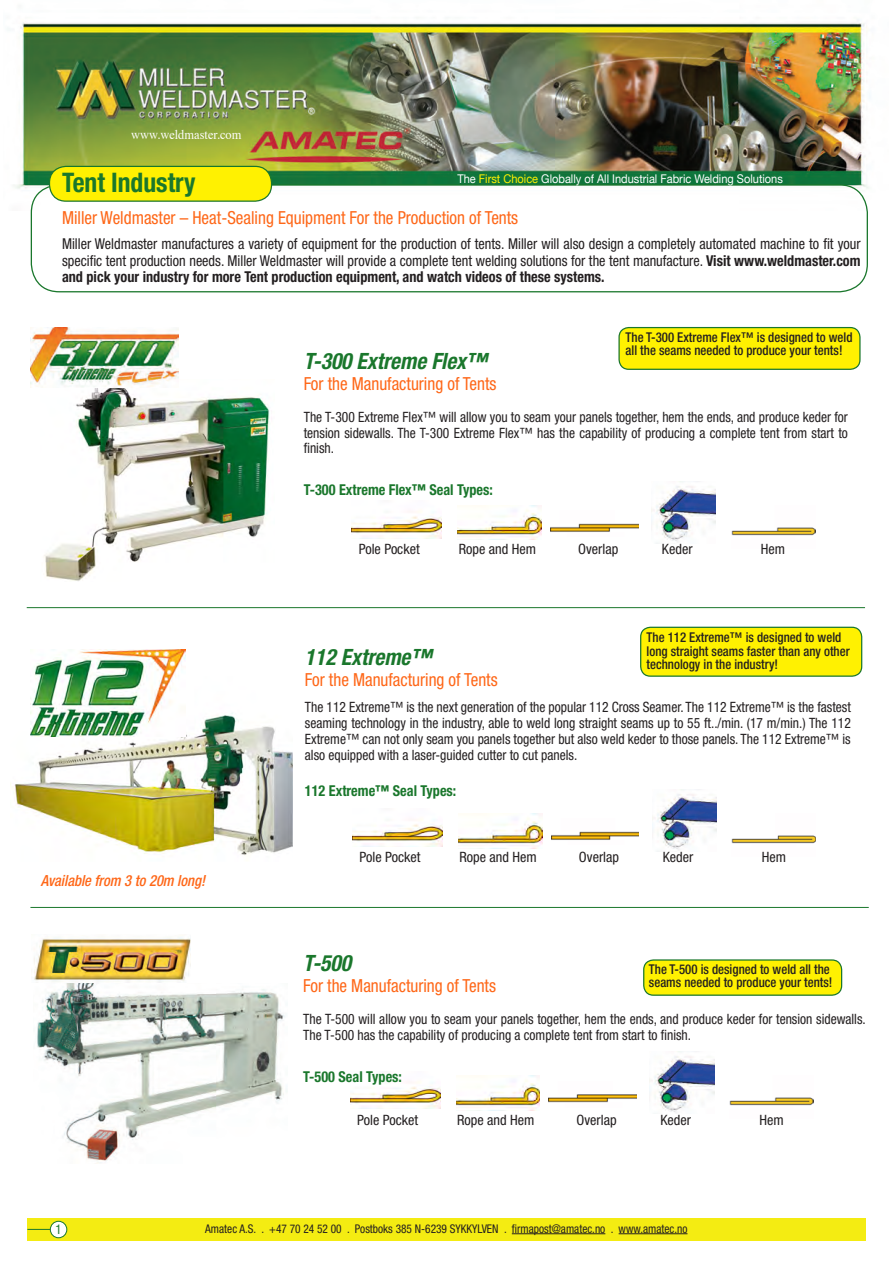
<style>
.page{position:relative;width:893px;height:1263px;background:#fff}
.page>*{position:absolute;margin:0;border:0;box-sizing:border-box;transform-origin:0 0}
.t1{font:700 condensed 27px "Helvetica Neue";color:#1a772c;scale:.95 1}
.t2{font:italic 700 condensed 22.5px "Helvetica Neue";color:#1a772c;scale:.95 1}
.t3{font:condensed 18px "Helvetica Neue";color:#fe6718;scale:.95 1}
.t4{font:italic 500 condensed 15.3px "Helvetica Neue";color:#fe6718;scale:.95 1}
.t5{font:condensed 15px/16.5px "Helvetica Neue";color:#231f20;text-align:justify;scale:.95 1}
.t6{font:700 condensed 15px "Helvetica Neue";color:#1a772c;scale:.95 1}
.t7{font:condensed 14.25px/15.8px "Helvetica Neue";color:#231f20;text-align:justify;scale:.95 1}
.t8{font:condensed 14.25px "Helvetica Neue";color:#231f20}
.t9{font:500 condensed 13.5px/13.5px "Helvetica Neue";color:#231f20;scale:.95 1}
.t10{font:13.5px "Times";color:#fff;scale:.92 1}
.t11{font:condensed 13.5px "Helvetica Neue";color:#1a772c;scale:.95 1}
.t12{font:condensed 12px "Helvetica Neue";color:#231f20;scale:.95 1}
.t13{font:12px "Helvetica Neue";color:#fff;scale:.92 1}
.s1{color:#fff101}
.s2{font-weight:700}
</style>
<div class="page">
<img style="left:14px;top:19px;width:856px;height:191px">
<div style="left:27px;top:1218px;width:839px;height:23px;background:#f4ec12"></div>
<hr style="left:27px;top:607px;width:838px;height:1px;background:#1a772c">
<div style="left:31px;top:184px;width:837px;height:108px;border:1px solid #1a772c;border-radius:28px"></div>
<div style="left:50px;top:166px;width:221px;height:35px;background:#fff101;border-radius:16px"></div>
<div style="left:49px;top:166px;width:223px;height:36px;border:1px solid #1a772c;border-radius:16px"></div>
<img style="left:37px;top:983px;width:248px;height:180px">
<img style="left:10px;top:713px;width:282px;height:143px">
<hr style="left:27px;top:1229px;width:31px;height:1px;background:#1a772c">
<div style="left:50px;top:1221px;width:17px;height:17px;background:#fff;border-radius:50%"></div>
<div style="left:50px;top:1221px;width:17px;height:17px;border:1px solid #1a772c;border-radius:50%"></div>
<img style="left:34px;top:937px;width:156px;height:45px">
<img style="left:30px;top:650px;width:155px;height:87px">
<hr style="left:30px;top:907px;width:839px;height:1px;background:#1a772c">
<div style="left:641px;top:627px;width:221px;height:49px;background:#fff101;border-radius:10px"></div>
<div style="left:640px;top:627px;width:222px;height:50px;border:1px solid #1a772c;border-radius:10px"></div>
<img style="left:550px;top:523px;width:88px;height:9px">
<img style="left:549px;top:1094px;width:88px;height:9px">
<img style="left:551px;top:831px;width:88px;height:9px">
<img style="left:731px;top:527px;width:84px;height:9px">
<img style="left:730px;top:1097px;width:83px;height:9px">
<img style="left:732px;top:835px;width:84px;height:9px">
<img style="left:651px;top:481px;width:65px;height:61px">
<img style="left:650px;top:1051px;width:64px;height:62px">
<img style="left:652px;top:789px;width:64px;height:61px">
<div style="left:644px;top:960px;width:198px;height:35px;background:#fff101;border-radius:10px"></div>
<div style="left:643px;top:959px;width:199px;height:37px;border:1px solid #1a772c;border-radius:10px"></div>
<img style="left:44px;top:388px;width:226px;height:193px">
<img style="left:31px;top:328px;width:148px;height:60px">
<div style="left:619px;top:328px;width:241px;height:41px;background:#fff101;border-radius:10px"></div>
<div style="left:618px;top:327px;width:243px;height:43px;border:1px solid #1a772c;border-radius:10px"></div>
<img style="left:352px;top:511px;width:90px;height:27px">
<img style="left:350px;top:1082px;width:90px;height:27px">
<img style="left:353px;top:819px;width:90px;height:27px">
<img style="left:458px;top:505px;width:83px;height:35px">
<img style="left:456px;top:1076px;width:84px;height:34px">
<img style="left:458px;top:813px;width:84px;height:35px">
<hr style="left:512px;top:1233px;width:93px;height:1px;background:#231f20">
<hr style="left:619px;top:1233px;width:68px;height:1px;background:#231f20">
<p class="t10" style="left:131px;top:122px;width:121px">www.weldmaster.com</p>
<h1 class="t1" style="left:62px;top:166px;width:142px">Tent Industry</h1>
<p class="t13" style="left:457px;top:171px;width:355px">The <span class="s1">First Choice</span> Globally of All Industrial Fabric Welding Solutions</p>
<p class="t3" style="left:62px;top:207px;width:482px">Miller Weldmaster – Heat-Sealing Equipment For the Production of Tents</p>
<p class="t5" style="left:62px;top:235px;width:842px">Miller Weldmaster manufactures a variety of equipment for the production of tents. Miller will also design a completely automated machine to fit your specific tent production needs. Miller Weldmaster will provide a complete tent welding solutions for the tent manufacture. <span class="s2">Visit www.weldmaster.com and pick your industry for more Tent production equipment, and watch videos of these systems.</span></p>
<p class="t9" style="left:626px;top:330px;width:240px">The T-300 Extreme Flex™ is designed to weld all the seams needed to produce your tents!</p>
<h2 class="t2" style="left:304px;top:348px;width:195px">T-300 Extreme Flex™</h2>
<p class="t3" style="left:304px;top:374px;width:204px">For the Manufacturing of Tents</p>
<p class="t7" style="left:304px;top:409px;width:574px">The T-300 Extreme Flex™ will allow you to seam your panels together, hem the ends, and produce keder for tension sidewalls. The T-300 Extreme Flex™ has the capability of producing a complete tent from start to finish.</p>
<p class="t6" style="left:304px;top:481px;width:201px">T-300 Extreme Flex™ Seal Types:</p>
<p class="t8" style="left:359px;top:541px;width:62px">Pole Pocket</p>
<p class="t8" style="left:459px;top:541px;width:79px">Rope and Hem</p>
<p class="t8" style="left:578px;top:541px;width:42px">Overlap</p>
<p class="t8" style="left:662px;top:541px;width:32px">Keder</p>
<p class="t8" style="left:761px;top:541px;width:26px">Hem</p>
<p class="t9" style="left:647px;top:631px;width:215px">The 112 Extreme™ is designed to weld long straight seams faster than any other technology in the industry!</p>
<h2 class="t2" style="left:305px;top:643px;width:135px">112 Extreme™</h2>
<p class="t3" style="left:305px;top:669px;width:204px">For the Manufacturing of Tents</p>
<p class="t7" style="left:305px;top:699px;width:576px">The 112 Extreme™ is the next generation of the popular 112 Cross Seamer. The 112 Extreme™ is the fastest seaming technology in the industry, able to weld long straight seams up to 55 ft../min. (17 m/min.) The 112<br>Extreme™ can not only seam you panels together but also weld keder to those panels. The 112 Extreme™ is also equipped with a laser-guided cutter to cut panels.</p>
<p class="t6" style="left:305px;top:782px;width:161px">112 Extreme™ Seal Types:</p>
<p class="t4" style="left:41px;top:872px;width:175px">Available from 3 to 20m long!</p>
<p class="t8" style="left:360px;top:849px;width:62px">Pole Pocket</p>
<p class="t8" style="left:459px;top:849px;width:79px">Rope and Hem</p>
<p class="t8" style="left:579px;top:849px;width:42px">Overlap</p>
<p class="t8" style="left:663px;top:849px;width:32px">Keder</p>
<p class="t8" style="left:762px;top:849px;width:26px">Hem</p>
<h2 class="t2" style="left:303px;top:950px;width:52px">T-500</h2>
<p class="t3" style="left:303px;top:975px;width:204px">For the Manufacturing of Tents</p>
<p class="t7" style="left:303px;top:1011px;width:594px">The T-500 will allow you to seam your panels together, hem the ends, and produce keder for tension sidewalls.<br>The T-500 has the capability of producing a complete tent from start to finish.</p>
<p class="t6" style="left:303px;top:1067px;width:106px">T-500 Seal Types:</p>
<p class="t9" style="left:649px;top:962px;width:195px">The T-500 is designed to weld all the seams needed to produce your tents!</p>
<p class="t8" style="left:357px;top:1111px;width:62px">Pole Pocket</p>
<p class="t8" style="left:457px;top:1111px;width:79px">Rope and Hem</p>
<p class="t8" style="left:577px;top:1111px;width:42px">Overlap</p>
<p class="t8" style="left:660px;top:1111px;width:32px">Keder</p>
<p class="t8" style="left:759px;top:1111px;width:26px">Hem</p>
<p class="t11" style="left:56px;top:1221px;width:8px">1</p>
<p class="t12" style="left:205px;top:1221px;width:509px">Amatec A.S. . +47 70 24 52 00 . Postboks 385 N-6239 SYKKYLVEN . firmapost@amatec.no . www.amatec.no</p>
</div>
